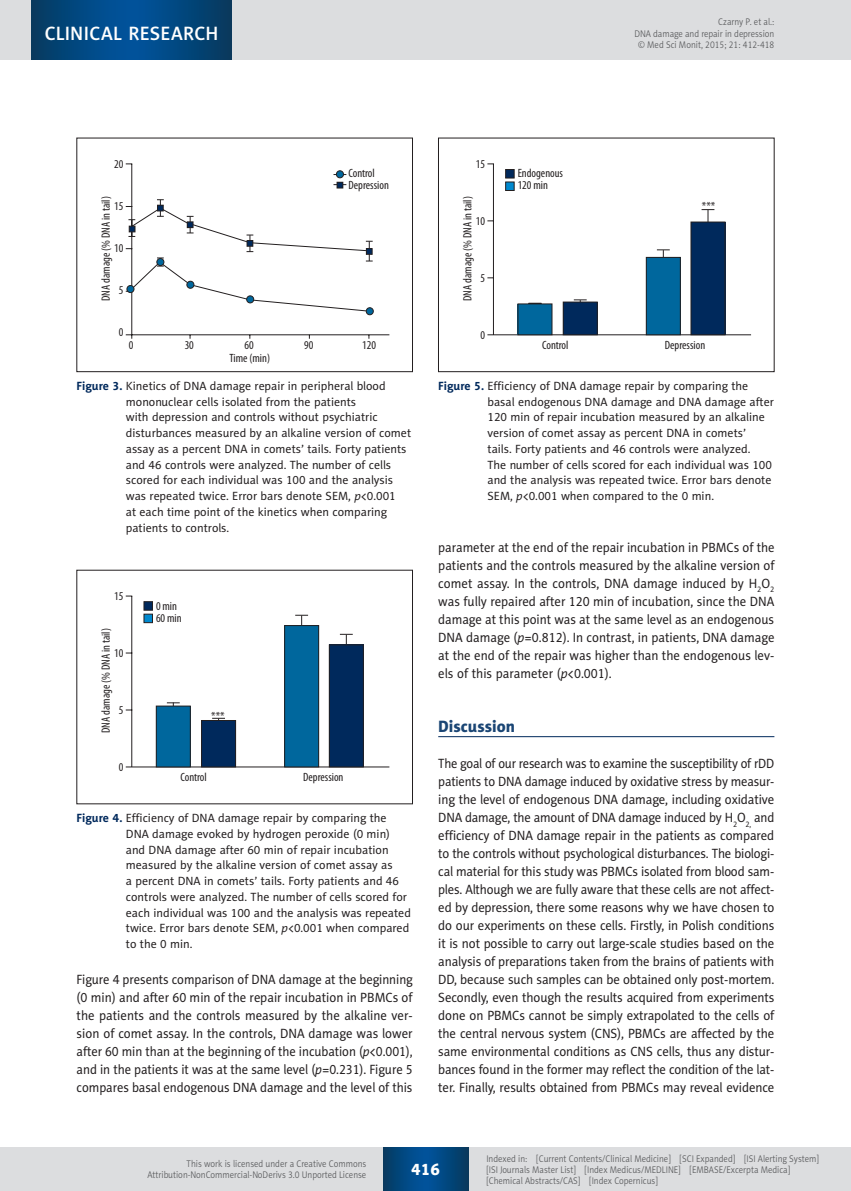
<style>
.page{position:relative;width:851px;height:1191px;background:#fff}
.page>*{position:absolute;margin:0;border:0;box-sizing:border-box;transform-origin:0 0}
.t1{font:19.5px "Naomi Sans EFN Medium";letter-spacing:.015em;color:#fff}
.MSM_Headline_1{font:16.5px "Naomi Sans EFN Heavy";color:#1a4574}
.t2{font:16.5px "Naomi Sans EFN Heavy";color:#fff}
.MSM_Body{font:13.5px/18px "Naomi Sans EFN";letter-spacing:-.005em;color:#231f20;text-align:justify;scale:.93 1}
.MSM_Body-2{font:13.5px/18px "Naomi Sans EFN";letter-spacing:-.005em;color:#231f20;text-align:justify;scale:.94 1}
.MSM_Rycina_tytul{font:12px/15.8px "Naomi Sans EFN";color:#231f20}
.t3{font:condensed 12px/12px "Myriad Pro";color:#231f20}
.t4{font:9.75px/11.2px "Naomi Sans EFN Light";color:#57585a;text-align:right;scale:.9 1}
.s1{font-weight:700;color:#00295c}
.s2{font-style:italic}
</style>
<div class="page">
<hr style="left:438px;top:736px;width:336px;height:1px;background:#00295c">
<svg style="left:125px;top:163px;width:264px;height:176px"></svg>
<svg style="left:128px;top:226px;width:7px;height:11px"></svg>
<svg style="left:156px;top:199px;width:98px;height:59px"></svg>
<svg style="left:336px;top:181px;width:37px;height:81px"></svg>
<div style="left:157px;top:258px;width:7px;height:7px;background:#00679d;border-radius:50%"></div>
<div style="left:156px;top:258px;width:8px;height:8px;border:1px solid #231f20;border-radius:50%"></div>
<div style="left:127px;top:285px;width:7px;height:8px;background:#00679d;border-radius:50%"></div>
<div style="left:126px;top:285px;width:8px;height:8px;border:1px solid #231f20;border-radius:50%"></div>
<div style="left:187px;top:281px;width:7px;height:7px;background:#00679d;border-radius:50%"></div>
<div style="left:186px;top:281px;width:8px;height:8px;border:1px solid #231f20;border-radius:50%"></div>
<div style="left:246px;top:296px;width:8px;height:7px;background:#00679d;border-radius:50%"></div>
<div style="left:246px;top:295px;width:8px;height:8px;border:1px solid #231f20;border-radius:50%"></div>
<div style="left:366px;top:307px;width:7px;height:8px;background:#00679d;border-radius:50%"></div>
<div style="left:366px;top:307px;width:8px;height:8px;border:1px solid #231f20;border-radius:50%"></div>
<div style="left:336px;top:171px;width:7px;height:7px;background:#00679d;border-radius:50%"></div>
<div style="left:336px;top:170px;width:8px;height:8px;border:1px solid #231f20;border-radius:50%"></div>
<hr style="left:493px;top:164px;width:1px;height:170px;background:#231f20">
<hr style="left:487px;top:334px;width:264px;height:1px;background:#231f20">
<div style="left:505px;top:169px;width:9px;height:9px;background:#00295c;border:1px solid #231f20"></div>
<div style="left:505px;top:182px;width:9px;height:9px;background:#0089cf;border:1px solid #231f20"></div>
<svg style="left:562px;top:209px;width:163px;height:126px"></svg>
<svg style="left:517px;top:302px;width:35px;height:33px"></svg>
<div style="left:438px;top:138px;width:336px;height:234px;border:1px solid #231f20"></div>
<hr style="left:131px;top:596px;width:1px;height:170px;background:#231f20">
<hr style="left:126px;top:766px;width:263px;height:1px;background:#231f20">
<div style="left:144px;top:601px;width:9px;height:9px;background:#00295c;border:1px solid #231f20"></div>
<div style="left:144px;top:614px;width:9px;height:9px;background:#0089cf;border:1px solid #231f20"></div>
<svg style="left:155px;top:614px;width:209px;height:153px"></svg>
<div style="left:0;top:1148px;width:850px;height:43px;background:#dcdddf"></div>
<svg style="left:383px;top:1147px;width:85px;height:43px;background:#02477e"></svg>
<div style="left:0;top:0;width:850px;height:60px;background:#dcdddf"></div>
<hr style="left:850px;top:0;width:1px;height:60px;background:#dcdddf">
<svg style="left:32px;top:0;width:200px;height:60px;background:#02477e"></svg>
<h1 class="t1" style="left:45px;top:22px;width:175px">CLINICAL RESEARCH</h1>
<p class="t4" style="left:634px;top:16px;width:157px">Czarny P. et al.:<br>DNA damage and repair in depression © Med Sci Monit, 2015; 21: 412-418</p>
<p class="t3" style="left:114px;top:158px;width:11px">20</p>
<p class="t3" style="left:114px;top:200px;width:11px">15</p>
<p class="t3" style="left:114px;top:242px;width:11px">10</p>
<p class="t3" style="left:119px;top:284px;width:6px">5</p>
<p class="t3" style="left:119px;top:326px;width:6px">0</p>
<p class="t3" style="left:100px;top:301px;width:106px;rotate:-90deg">DNA damage (% DNA in tail)</p>
<p class="t3" style="left:348px;top:168px;width:42px">Control<br>Depression</p>
<p class="t3" style="left:129px;top:340px;width:6px">0</p>
<p class="t3" style="left:185px;top:340px;width:11px">30</p>
<p class="t3" style="left:244px;top:340px;width:11px">60</p>
<p class="t3" style="left:304px;top:340px;width:11px">90</p>
<p class="t3" style="left:362px;top:340px;width:15px">120</p>
<p class="t3" style="left:229px;top:352px;width:42px">Time (min)</p>
<p class="MSM_Rycina_tytul" style="left:126px;top:378px;width:287px;text-indent:-49px"><span class="s1">Figure 3.</span> Kinetics of DNA damage repair in peripheral blood mononuclear cells isolated from the patients<br>with depression and controls without psychiatric disturbances measured by an alkaline version of comet assay as a percent DNA in comets’ tails. Forty patients and 46 controls were analyzed. The number of cells scored for each individual was 100 and the analysis was repeated twice. Error bars denote SEM, <span class="s2">p</span>&lt;0.001<br>at each time point of the kinetics when comparing patients to controls.</p>
<p class="t3" style="left:114px;top:590px;width:11px">15</p>
<p class="t3" style="left:100px;top:733px;width:106px;rotate:-90deg">DNA damage (% DNA in tail)</p>
<p class="t3" style="left:114px;top:647px;width:11px">10</p>
<p class="t3" style="left:119px;top:704px;width:6px">5</p>
<p class="t3" style="left:119px;top:761px;width:6px">0</p>
<p class="t3" style="left:156px;top:600px;width:27px">0 min<br>60 min</p>
<p class="t3" style="left:211px;top:710px;width:15px">***</p>
<p class="t3" style="left:180px;top:771px;width:28px">Control</p>
<p class="t3" style="left:303px;top:771px;width:42px">Depression</p>
<p class="MSM_Rycina_tytul" style="left:126px;top:810px;width:286px;text-indent:-49px"><span class="s1">Figure 4.</span> Efficiency of DNA damage repair by comparing the DNA damage evoked by hydrogen peroxide (0 min) and DNA damage after 60 min of repair incubation measured by the alkaline version of comet assay as<br>a percent DNA in comets’ tails. Forty patients and 46 controls were analyzed. The number of cells scored for each individual was 100 and the analysis was repeated twice. Error bars denote SEM, <span class="s2">p</span>&lt;0.001 when compared to the 0 min.</p>
<p class="MSM_Body-2" style="left:77px;top:970px;width:359px">Figure 4 presents comparison of DNA damage at the beginning (0 min) and after 60 min of the repair incubation in PBMCs of the patients and the controls measured by the alkaline ver&shy;sion of comet assay. In the controls, DNA damage was lower after 60 min than at the beginning of the incubation (<span class="s2">p</span>&lt;0.001), and in the patients it was at the same level (<span class="s2">p</span>=0.231). Figure 5 compares basal endogenous DNA damage and the level of this</p>
<p class="t3" style="left:476px;top:158px;width:11px">15</p>
<p class="t3" style="left:462px;top:301px;width:106px;rotate:-90deg">DNA damage (% DNA in tail)</p>
<p class="t3" style="left:476px;top:215px;width:11px">10</p>
<p class="t3" style="left:480px;top:272px;width:6px">5</p>
<p class="t3" style="left:480px;top:329px;width:6px">0</p>
<p class="t3" style="left:517px;top:168px;width:47px">Endogenous<br>120 min</p>
<p class="t3" style="left:701px;top:200px;width:15px">***</p>
<p class="t3" style="left:542px;top:339px;width:28px">Control</p>
<p class="t3" style="left:664px;top:339px;width:42px">Depression</p>
<p class="MSM_Rycina_tytul" style="left:487px;top:378px;width:288px;text-indent:-49px"><span class="s1">Figure 5.</span> Efficiency of DNA damage repair by comparing the basal endogenous DNA damage and DNA damage after 120 min of repair incubation measured by an alkaline version of comet assay as percent DNA in comets’<br>tails. Forty patients and 46 controls were analyzed.<br>The number of cells scored for each individual was 100 and the analysis was repeated twice. Error bars denote SEM, <span class="s2">p</span>&lt;0.001 when compared to the 0 min.</p>
<p class="MSM_Body-2" style="left:438px;top:538px;width:359px">parameter at the end of the repair incubation in PBMCs of the patients and the controls measured by the alkaline version of comet assay. In the controls, DNA damage induced by H<sub>2</sub>O<sub>2 </sub>was fully repaired after 120 min of incubation, since the DNA damage at this point was at the same level as an endogenous DNA damage (<span class="s2">p</span>=0.812). In contrast, in patients, DNA damage at the end of the repair was higher than the endogenous lev&shy;els of this parameter (<span class="s2">p</span>&lt;0.001).</p>
<p class="MSM_Headline_1" style="left:438px;top:716px;width:78px">Discussion</p>
<p class="MSM_Body" style="left:438px;top:754px;width:363px">The goal of our research was to examine the susceptibility of rDD patients to DNA damage induced by oxidative stress by measur&shy;ing the level of endogenous DNA damage, including oxidative DNA damage, the amount of DNA damage induced by H<sub>2</sub>O<sub>2,</sub> and efficiency of DNA damage repair in the patients as compared to the controls without psychological disturbances. The biologi&shy;cal material for this study was PBMCs isolated from blood sam&shy;ples. Although we are fully aware that these cells are not affect&shy;ed by depression, there some reasons why we have chosen to do our experiments on these cells. Firstly, in Polish conditions it is not possible to carry out large-scale studies based on the analysis of preparations taken from the brains of patients with DD, because such samples can be obtained only post-mortem.<br>Secondly, even though the results acquired from experiments done on PBMCs cannot be simply extrapolated to the cells of the central nervous system (CNS), PBMCs are affected by the same environmental conditions as CNS cells, thus any distur&shy;bances found in the former may reflect the condition of the lat&shy;ter. Finally, results obtained from PBMCs may reveal evidence</p>
<p class="t4" style="left:147px;top:1158px;width:245px">This work is licensed under a Creative Commons<br>Attribution-NonCommercial-NoDerivs 3.0 Unported License</p>
<h2 class="t2" style="left:411px;top:1159px;width:30px">416</h2>
<p class="t4" style="left:486px;top:1152px;width:371px;text-align:left">Indexed in: [Current Contents/Clinical Medicine] [SCI Expanded] [ISI Alerting System] [ISI Journals Master List] [Index Medicus/MEDLINE] [EMBASE/Excerpta Medica] [Chemical Abstracts/CAS] [Index Copernicus]</p>
</div>
